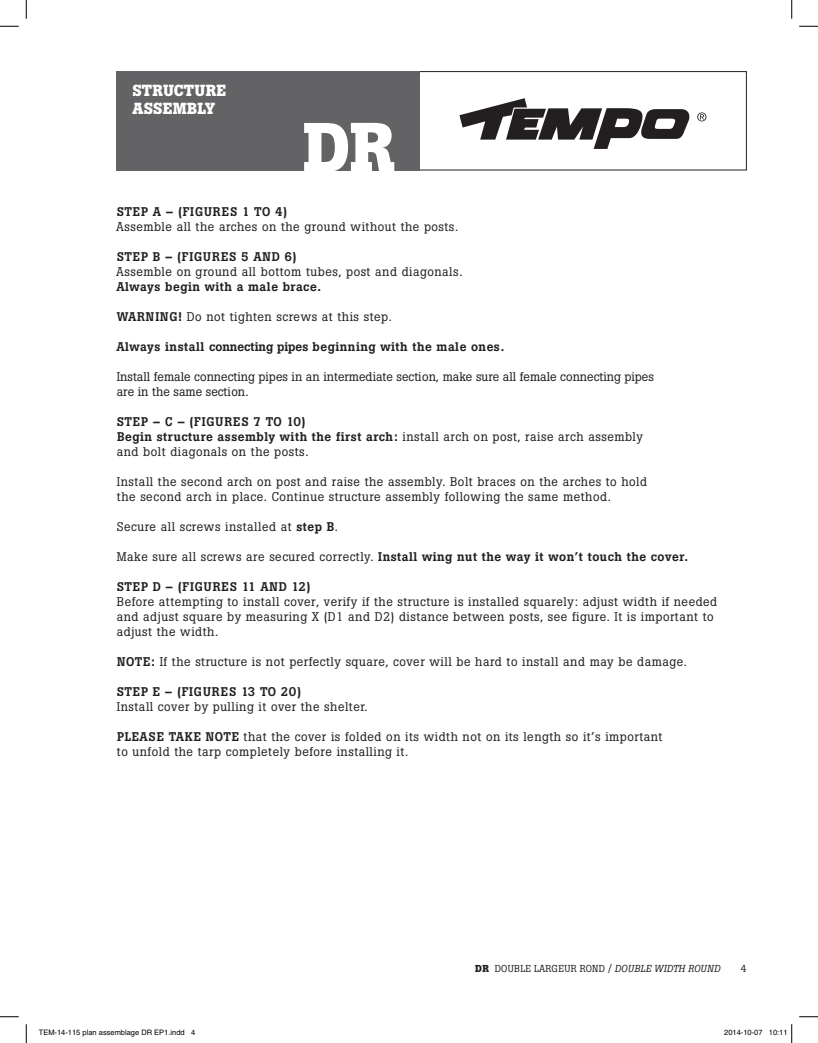
<style>
.page{position:relative;width:818px;height:1043px;background:#fff}
.page>*{position:absolute;margin:0;border:0;box-sizing:border-box;transform-origin:0 0}
.t1{font:700 69.5px "Boton";color:#fff}
.t2{font:700 16px/18.4px "Boton";letter-spacing:.01em;color:#fff}
.t3{font:12.5px/15px "Boton";letter-spacing:.04em;color:#231f20}
.t4{font:500 12.5px "Boton";letter-spacing:.04em;color:#231f20}
.t5{font:12.5px/15px "Boton";color:#231f20}
.t6{font:500 12.5px "Boton";letter-spacing:.06em;color:#231f20}
.t7{font:10px "Boton";letter-spacing:.02em;color:#231f20}
.t8{font:7.5px "Helvetica";color:#000}
.s1{font-weight:500}
.s2{font-weight:400}
.s3{font-weight:700}
.s4{font-style:italic}
</style>
<div class="page">
<svg style="left:459px;top:98px;width:231px;height:51px"></svg>
<svg style="left:697px;top:112px;width:9px;height:9px"></svg>
<div style="left:116px;top:71px;width:630px;height:99px;border:1px solid #231f20"></div>
<div style="left:116px;top:71px;width:304px;height:99px;background:#636366"></div>
<svg style="left:0;top:25px;width:19px;height:2px"></svg>
<svg style="left:799px;top:25px;width:19px;height:2px"></svg>
<svg style="left:0;top:1016px;width:19px;height:1px"></svg>
<svg style="left:799px;top:1016px;width:19px;height:1px"></svg>
<svg style="left:25px;top:0;width:2px;height:19px"></svg>
<svg style="left:25px;top:1024px;width:2px;height:18px"></svg>
<svg style="left:791px;top:0;width:1px;height:19px"></svg>
<svg style="left:791px;top:1024px;width:1px;height:18px"></svg>
<p class="t2" style="left:132px;top:81px;width:95px">STRUCTURE<br>ASSEMBLY</p>
<h1 class="t1" style="left:303px;top:107px;width:95px">DR</h1>
<p class="t6" style="left:117px;top:204px;width:172px">Step A – (Figures 1 to 4)</p>
<p class="t3" style="left:116px;top:219px;width:343px">Assemble all the arches on the ground without the posts.</p>
<p class="t6" style="left:117px;top:249px;width:181px">Step B – (Figures 5 and 6)</p>
<p class="t3" style="left:116px;top:264px;width:348px">Assemble on ground all bottom tubes, post and diagonals.</p>
<p class="t4" style="left:116px;top:279px;width:206px">Always begin with a male brace.</p>
<p class="t3" style="left:117px;top:309px;width:277px"><span class="s1">WARNING!</span> Do not tighten screws at this step.</p>
<p class="t4" style="left:116px;top:339px;width:389px">Always install connecting pipes beginning with the male ones.</p>
<p class="t5" style="left:117px;top:369px;width:538px">Install female connecting pipes in an intermediate section, make sure all female connecting pipes are in the same section.</p>
<p class="t3" style="left:117px;top:414px;width:527px"><span class="s1">Step – C – (Figures 7 to 10)<br>Begin structure assembly with the first arch:</span> install arch on post, raise arch assembly and bolt diagonals on the posts.</p>
<p class="t3" style="left:117px;top:474px;width:531px">Install the second arch on post and raise the assembly. Bolt braces on the arches to hold the second arch in place. Continue structure assembly following the same method.</p>
<p class="t3" style="left:117px;top:519px;width:222px">Secure all screws installed at <span class="s1">step B</span>.</p>
<p class="t4" style="left:117px;top:549px;width:572px"><span class="s2">Make sure all screws are secured correctly.</span> Install wing nut the way it won’t touch the cover.</p>
<p class="t6" style="left:117px;top:579px;width:195px">Step D – (Figures 11 and 12)</p>
<p class="t3" style="left:117px;top:594px;width:602px">Before attempting to install cover, verify if the structure is installed squarely: adjust width if needed and adjust square by measuring X (D1 and D2) distance between posts, see figure. It is important to adjust the width.</p>
<p class="t3" style="left:117px;top:654px;width:571px"><span class="s1">Note:</span> If the structure is not perfectly square, cover will be hard to install and may be damage.</p>
<p class="t6" style="left:117px;top:684px;width:186px">Step E – (Figures 13 to 20)</p>
<p class="t3" style="left:117px;top:699px;width:252px">Install cover by pulling it over the shelter.</p>
<p class="t3" style="left:117px;top:729px;width:547px"><span class="s1">Please take note</span> that the cover is folded on its width not on its length so it’s important to unfold the tarp completely before installing it.</p>
<p class="t7" style="left:475px;top:962px;width:247px"><span class="s3">DR</span> DOUBLE LARGEUR ROND / <span class="s4">DOUBLE WIDTH ROUND</span></p>
<p class="t7" style="left:740px;top:962px;width:7px">4</p>
<p class="t8" style="left:39px;top:1028px;width:158px">TEM-14-115 plan assemblage DR EP1.indd 4</p>
<p class="t8" style="left:724px;top:1028px;width:65px">2014-10-07 10:11</p>
</div>
